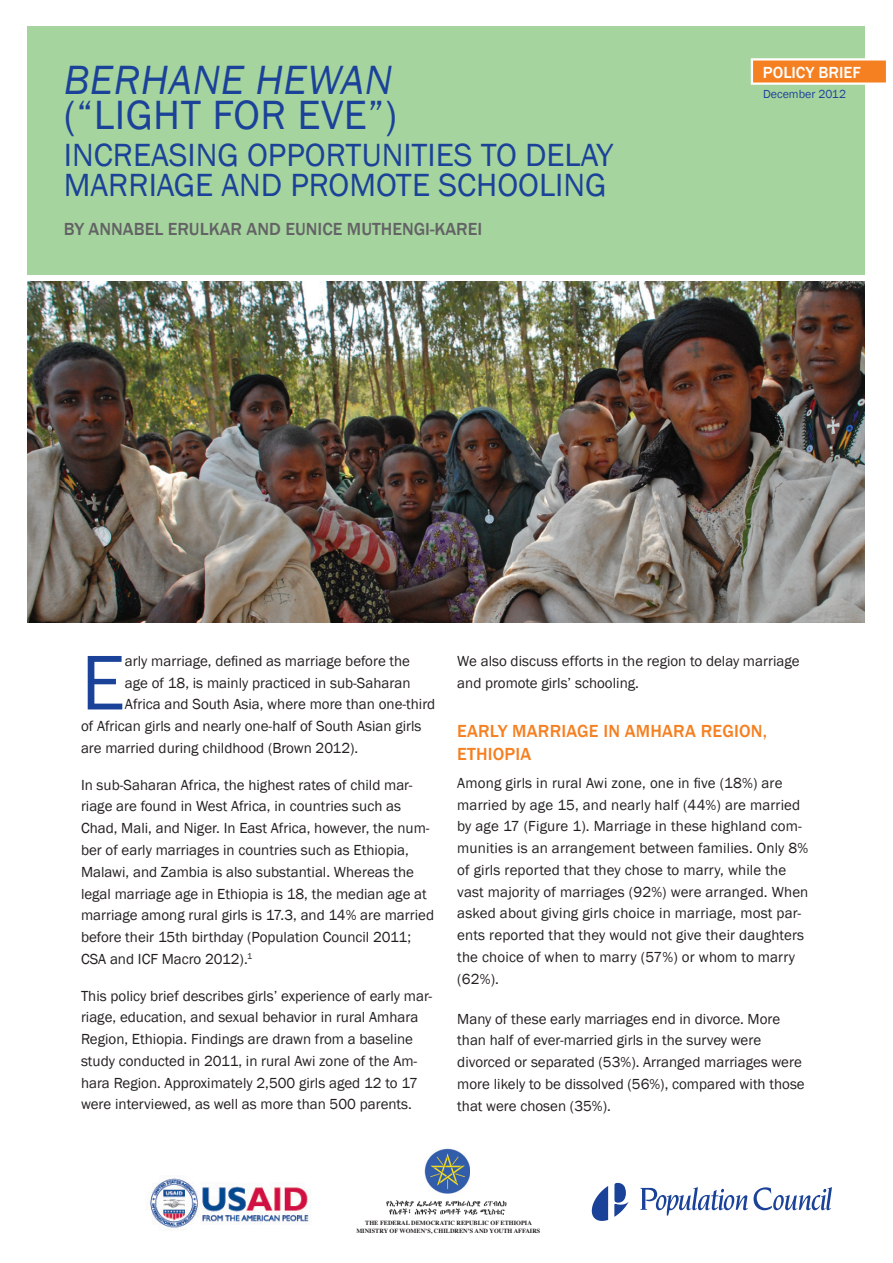
<style>
.page{position:relative;width:893px;height:1263px;background:#fff}
.page>*{position:absolute;margin:0;border:0;box-sizing:border-box;transform-origin:0 0}
.t1{font:80.25px "Franklin Gothic";color:#1b4299}
.t2{font:42px "Franklin Gothic";letter-spacing:.01em;color:#1b4299}
.t3{font:italic 42px "Franklin Gothic";letter-spacing:.01em;color:#1b4299}
.t4{font:33px/30px "Franklin Gothic";color:#1b4299}
.t5{font:500 18px "Franklin Gothic";color:#636366}
.t6{font:500 18px/22.5px "Franklin Gothic";letter-spacing:.01em;color:#f58021}
.t7{font:500 16.5px "Franklin Gothic";color:#fff}
.t8{font:15px/21.8px "Franklin Gothic";color:#231f20}
.t9{font:12px "Franklin Gothic";color:#1b4299}
.t10{font:700 6.3px/7.5px "Times";color:#231f20;text-align:center}
</style>
<div class="page">
<div style="left:27px;top:27px;width:837px;height:248px;background:#a6d49e"></div>
<svg style="left:592px;top:1186px;width:16px;height:35px"></svg>
<svg style="left:640px;top:1187px;width:192px;height:29px"></svg>
<svg style="left:614px;top:1183px;width:15px;height:34px"></svg>
<div style="left:751px;top:58px;width:137px;height:27px;background:#f58021;border:2px solid #fff"></div>
<img style="left:27px;top:281px;width:837px;height:341px">
<img style="left:150px;top:1178px;width:160px;height:50px">
<img style="left:425px;top:1149px;width:45px;height:44px">
<img style="left:386px;top:1200px;width:121px;height:15px">
<h2 class="t3" style="left:64px;top:54px;width:330px">BERHANE HEWAN</h2>
<h2 class="t2" style="left:64px;top:89px;width:173px">(“light for</h2>
<h2 class="t2" style="left:298px;top:89px;width:101px">eve”)</h2>
<h3 class="t4" style="left:64px;top:140px;width:551px">INCREASING OPPORTUNITIES TO DELAY<br>MARRIAGE AND PROMOTE SCHOOLING</h3>
<p class="t5" style="left:64px;top:218px;width:420px">BY ANNABEL ERULKAR AND EUNICE MUTHENGI-KAREI</p>
<p class="t7" style="left:763px;top:62px;width:9px">POLI</p>
<p class="t7" style="left:796px;top:62px;width:66px">CY BRI EF</p>
<p class="t9" style="left:763px;top:87px;width:84px">December 2012</p>
<h1 class="t1" style="left:81px;top:633px;width:45px">E</h1>
<p class="t8" style="left:125px;top:650px;width:287px">arly marriage, defined as marriage before the</p>
<p class="t8" style="left:125px;top:672px;width:287px">age of 18, is mainly practiced in sub-Saharan</p>
<p class="t8" style="left:125px;top:694px;width:312px">Africa and South Asia, where more than one-third</p>
<p class="t8" style="left:81px;top:716px;width:342px">of African girls and nearly one-half of South Asian girls</p>
<p class="t8" style="left:81px;top:737px;width:279px">are married during childhood (Brown 2012).</p>
<p class="t8" style="left:81px;top:774px;width:355px">In sub-Saharan Africa, the highest rates of child mar&shy;riage are found in West Africa, in countries such as Chad, Mali, and Niger. In East Africa, however, the num&shy;ber of early marriages in countries such as Ethiopia, Malawi, and Zambia is also substantial. Whereas the legal marriage age in Ethiopia is 18, the median age at marriage among rural girls is 17.3, and 14% are married before their 15th birthday (Population Council 2011; CSA and ICF Macro 2012).<sup>1</sup></p>
<p class="t8" style="left:81px;top:985px;width:353px">This policy brief describes girls’ experience of early mar&shy;riage, education, and sexual behavior in rural Amhara Region, Ethiopia. Findings are drawn from a baseline study conducted in 2011, in rural Awi zone of the Am&shy;hara Region. Approximately 2,500 girls aged 12 to 17 were interviewed, as well as more than 500 parents.</p>
<p class="t8" style="left:457px;top:650px;width:344px">We also discuss efforts in the region to delay marriage and promote girls’ schooling.</p>
<p class="t6" style="left:457px;top:720px;width:311px">EARLY MARRIAGE IN AMHARA REGION,<br>ETHIOPIA</p>
<p class="t8" style="left:457px;top:772px;width:353px">Among girls in rural Awi zone, one in five (18%) are married by age 15, and nearly half (44%) are married by age 17 (Figure 1). Marriage in these highland com&shy;munities is an arrangement between families. Only 8% of girls reported that they chose to marry, while the vast majority of marriages (92%) were arranged. When asked about giving girls choice in marriage, most par&shy;ents reported that they would not give their daughters the choice of when to marry (57%) or whom to marry (62%).</p>
<p class="t8" style="left:457px;top:1008px;width:349px">Many of these early marriages end in divorce. More than half of ever-married girls in the survey were divorced or separated (53%). Arranged marriages were more likely to be dissolved (56%), compared with those that were chosen (35%).</p>
<p class="t10" style="left:356px;top:1219px;width:186px">THE FEDERAL DEMOCRATIC REPUBLIC OF ETHIOPIA<br>MINISTRY OF WOMEN’S, CHILDREN’S AND YOUTH AFFAIRS</p>
</div>
